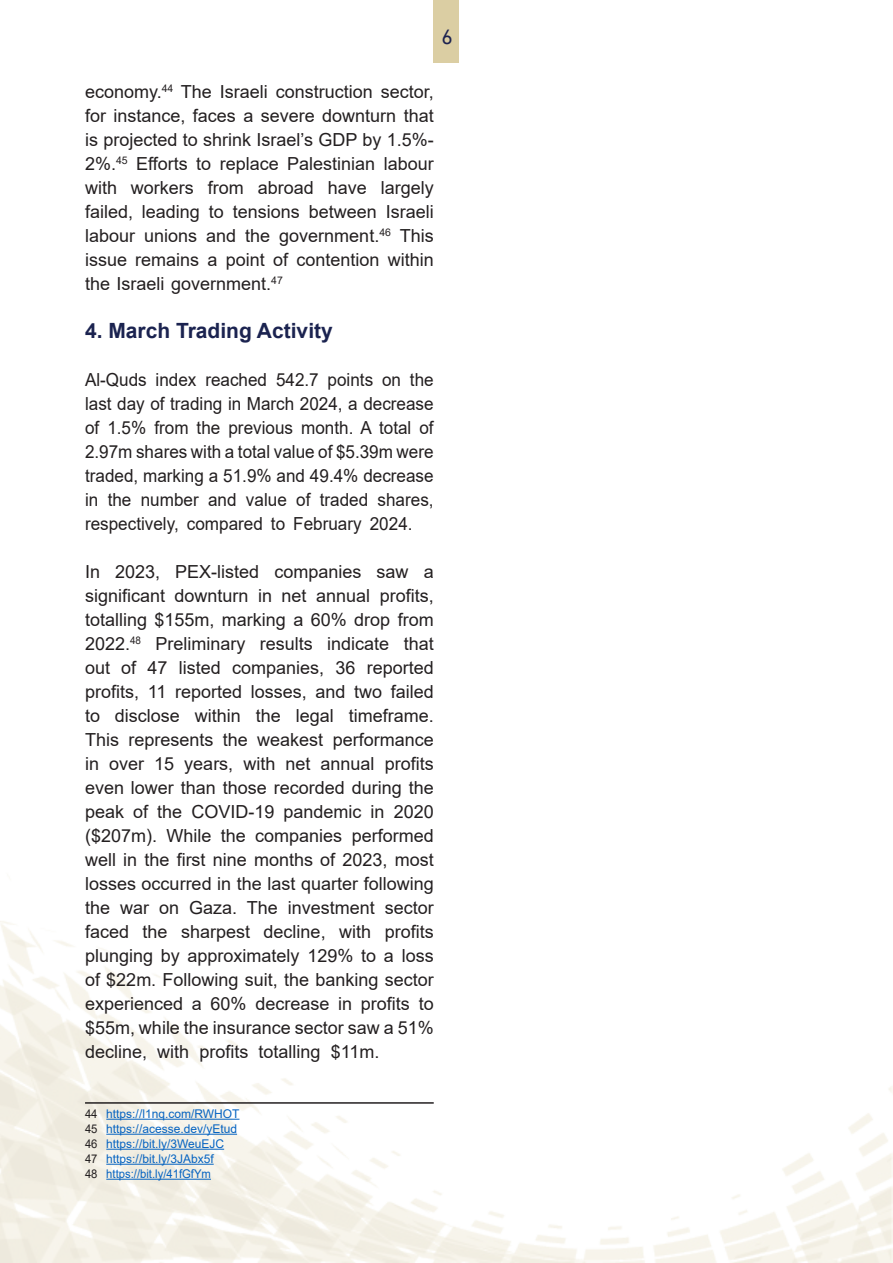
<style>
.page{position:relative;width:893px;height:1263px;background:#fff}
.page>*{position:absolute;margin:0;border:0;box-sizing:border-box;transform-origin:0 0}
.t1{font:700 21px "Arial";color:#1b2350}
.t2{font:21px "DIN Next LT Arabic";color:#1c2250}
.t3{font:18px/24px "Arial";color:#231f20;text-align:justify}
.t4{font:18px/24px "Arial";color:#231f20;text-align:justify;scale:.95 1}
.footnote3_2024{font:12px "Arial";color:#0563c1}
.footnote3_2024-2{font:12px "Arial";color:#0563c1;scale:.94 1}
.s1{color:#231f20}
</style>
<div class="page">
<div style="left:434px;top:0;width:25px;height:63px;background:#dbcea3"></div>
<hr style="left:85px;top:1102px;width:349px;height:2px;background:#231f20">
<hr style="left:106px;top:1119px;width:133px;height:1px;background:#0563c1">
<hr style="left:106px;top:1134px;width:131px;height:1px;background:#0563c1">
<hr style="left:106px;top:1149px;width:118px;height:1px;background:#0563c1">
<hr style="left:106px;top:1164px;width:108px;height:1px;background:#0563c1">
<hr style="left:106px;top:1179px;width:105px;height:1px;background:#0563c1">
<p class="t2" style="left:442px;top:24px;width:13px">6</p>
<p class="t3" style="left:85px;top:80px;width:350px">economy.<sup>44</sup> The Israeli construction sector, for instance, faces a severe downturn that is projected to shrink Israel’s GDP by 1.5%- 2%.<sup>45</sup> Efforts to replace Palestinian labour with workers from abroad have largely failed, leading to tensions between Israeli labour unions and the government.<sup>46</sup> This issue remains a point of contention within the Israeli government.<sup>47</sup></p>
<p class="t1" style="left:85px;top:316px;width:249px">4. March Trading Activity</p>
<p class="t4" style="left:85px;top:368px;width:368px">Al-Quds index reached 542.7 points on the last day of trading in March 2024, a decrease of 1.5% from the previous month. A total of 2.97m shares with a total value of $5.39m were traded, marking a 51.9% and 49.4% decrease in the number and value of traded shares, respectively, compared to February 2024.</p>
<p class="t3" style="left:85px;top:560px;width:350px">In 2023, PEX-listed companies saw a significant downturn in net annual profits, totalling $155m, marking a 60% drop from 2022.<sup>48</sup> Preliminary results indicate that out of 47 listed companies, 36 reported profits, 11 reported losses, and two failed to disclose within the legal timeframe.<br>This represents the weakest performance in over 15 years, with net annual profits even lower than those recorded during the peak of the COVID-19 pandemic in 2020 ($207m). While the companies performed well in the first nine months of 2023, most losses occurred in the last quarter following the war on Gaza. The investment sector faced the sharpest decline, with profits plunging by approximately 129% to a loss of $22m. Following suit, the banking sector experienced a 60% decrease in profits to $55m, while the insurance sector saw a 51% decline, with profits totalling $11m.</p>
<p class="footnote3_2024" style="left:85px;top:1105px;width:156px"><span class="s1">44</span> https://l1nq.com/RWHOT</p>
<p class="footnote3_2024" style="left:85px;top:1120px;width:153px"><span class="s1">45</span> https://acesse.dev/yEtud</p>
<p class="footnote3_2024" style="left:85px;top:1135px;width:141px"><span class="s1">46</span> https://bit.ly/3WeuEJC</p>
<p class="footnote3_2024" style="left:85px;top:1150px;width:130px"><span class="s1">47</span> https://bit.ly/3JAbx5f</p>
<p class="footnote3_2024-2" style="left:85px;top:1165px;width:136px"><span class="s1">48</span> https://bit.ly/41fGfYm</p>
</div>
